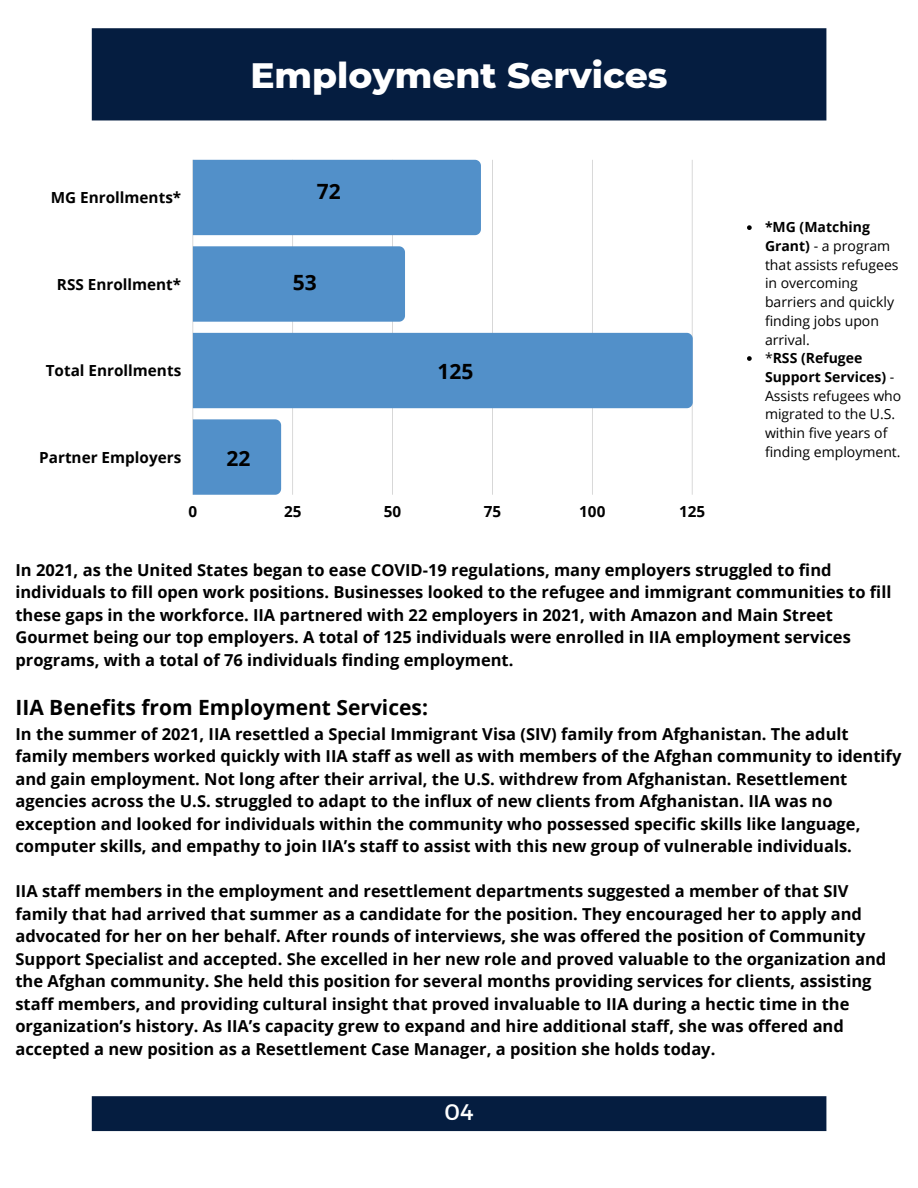
<style>
.page{position:relative;width:918px;height:1188px;background:#fff}
.page>*{position:absolute;margin:0;border:0;box-sizing:border-box;transform-origin:0 0}
.t1{font:800 36px "Montserrat";color:#fff}
.t2{font:22.5px "Montserrat";color:#fff}
.t3{font:700 21px "Open Sans";color:#000}
.t4{font:700 16.5px/22.5px "Open Sans";color:#000}
.t5{font:700 15.3px "Open Sans";color:#000}
.t6{font:13.95px/18.8px "Open Sans";color:#000}
.s1{font-weight:700}
</style>
<div class="page">
<div style="left:92px;top:28px;width:734px;height:92px;background:#051d40"></div>
<div style="left:92px;top:1096px;width:734px;height:35px;background:#051d40"></div>
<hr style="left:193px;top:160px;width:1px;height:335px;background:#000">
<hr style="left:292px;top:160px;width:1px;height:335px;background:#000">
<hr style="left:392px;top:160px;width:1px;height:335px;background:#000">
<hr style="left:492px;top:160px;width:1px;height:335px;background:#000">
<hr style="left:592px;top:160px;width:1px;height:335px;background:#000">
<hr style="left:692px;top:160px;width:1px;height:335px;background:#000">
<div style="left:193px;top:160px;width:288px;height:75px;background:#5290c9"></div>
<div style="left:193px;top:246px;width:212px;height:76px;background:#5290c9"></div>
<div style="left:193px;top:333px;width:500px;height:75px;background:#5290c9"></div>
<div style="left:193px;top:419px;width:88px;height:76px;background:#5290c9"></div>
<svg style="left:747px;top:225px;width:5px;height:5px"></svg>
<svg style="left:747px;top:356px;width:5px;height:5px"></svg>
<h1 class="t1" style="left:250px;top:53px;width:419px">Employment Services</h1>
<p class="t5" style="left:51px;top:187px;width:132px">MG Enrollments*</p>
<p class="t3" style="left:317px;top:177px;width:25px">72</p>
<p class="t5" style="left:57px;top:274px;width:126px">RSS Enrollment*</p>
<p class="t3" style="left:293px;top:268px;width:25px">53</p>
<p class="t5" style="left:46px;top:360px;width:137px">Total Enrollments</p>
<p class="t3" style="left:438px;top:357px;width:37px">125</p>
<p class="t5" style="left:39px;top:446px;width:144px">Partner Employers</p>
<p class="t3" style="left:226px;top:443px;width:25px">22</p>
<p class="t6" style="left:765px;top:218px;width:138px"><span class="s1">*MG (Matching<br>Grant)</span> - a program that assists refugees in overcoming barriers and quickly finding jobs upon arrival.<br>*<span class="s1">RSS (Refugee<br>Support Services)</span> -<br>Assists refugees who migrated to the U.S. within five years of finding employment.</p>
<p class="t5" style="left:189px;top:501px;width:10px">0</p>
<p class="t5" style="left:284px;top:501px;width:19px">25</p>
<p class="t5" style="left:384px;top:501px;width:19px">50</p>
<p class="t5" style="left:484px;top:501px;width:19px">75</p>
<p class="t5" style="left:579px;top:501px;width:28px">100</p>
<p class="t5" style="left:679px;top:501px;width:28px">125</p>
<p class="t4" style="left:15px;top:558px;width:877px">In 2021, as the United States began to ease COVID-19 regulations, many employers struggled to find individuals to fill open work positions. Businesses looked to the refugee and immigrant communities to fill these gaps in the workforce. IIA partnered with 22 employers in 2021, with Amazon and Main Street Gourmet being our top employers. A total of 125 individuals were enrolled in IIA employment services programs, with a total of 76 individuals finding employment.</p>
<p class="t3" style="left:15px;top:693px;width:414px">IIA Benefits from Employment Services:</p>
<p class="t4" style="left:15px;top:722px;width:887px">In the summer of 2021, IIA resettled a Special Immigrant Visa (SIV) family from Afghanistan. The adult family members worked quickly with IIA staff as well as with members of the Afghan community to identify and gain employment. Not long after their arrival, the U.S. withdrew from Afghanistan. Resettlement agencies across the U.S. struggled to adapt to the influx of new clients from Afghanistan. IIA was no exception and looked for individuals within the community who possessed specific skills like language, computer skills, and empathy to join IIA’s staff to assist with this new group of vulnerable individuals.</p>
<p class="t4" style="left:15px;top:880px;width:872px">IIA staff members in the employment and resettlement departments suggested a member of that SIV family that had arrived that summer as a candidate for the position. They encouraged her to apply and advocated for her on her behalf. After rounds of interviews, she was offered the position of Community Support Specialist and accepted. She excelled in her new role and proved valuable to the organization and the Afghan community. She held this position for several months providing services for clients, assisting staff members, and providing cultural insight that proved invaluable to IIA during a hectic time in the organization’s history. As IIA’s capacity grew to expand and hire additional staff, she was offered and accepted a new position as a Resettlement Case Manager, a position she holds today.</p>
<h2 class="t2" style="left:444px;top:1097px;width:31px">04</h2>
</div>
